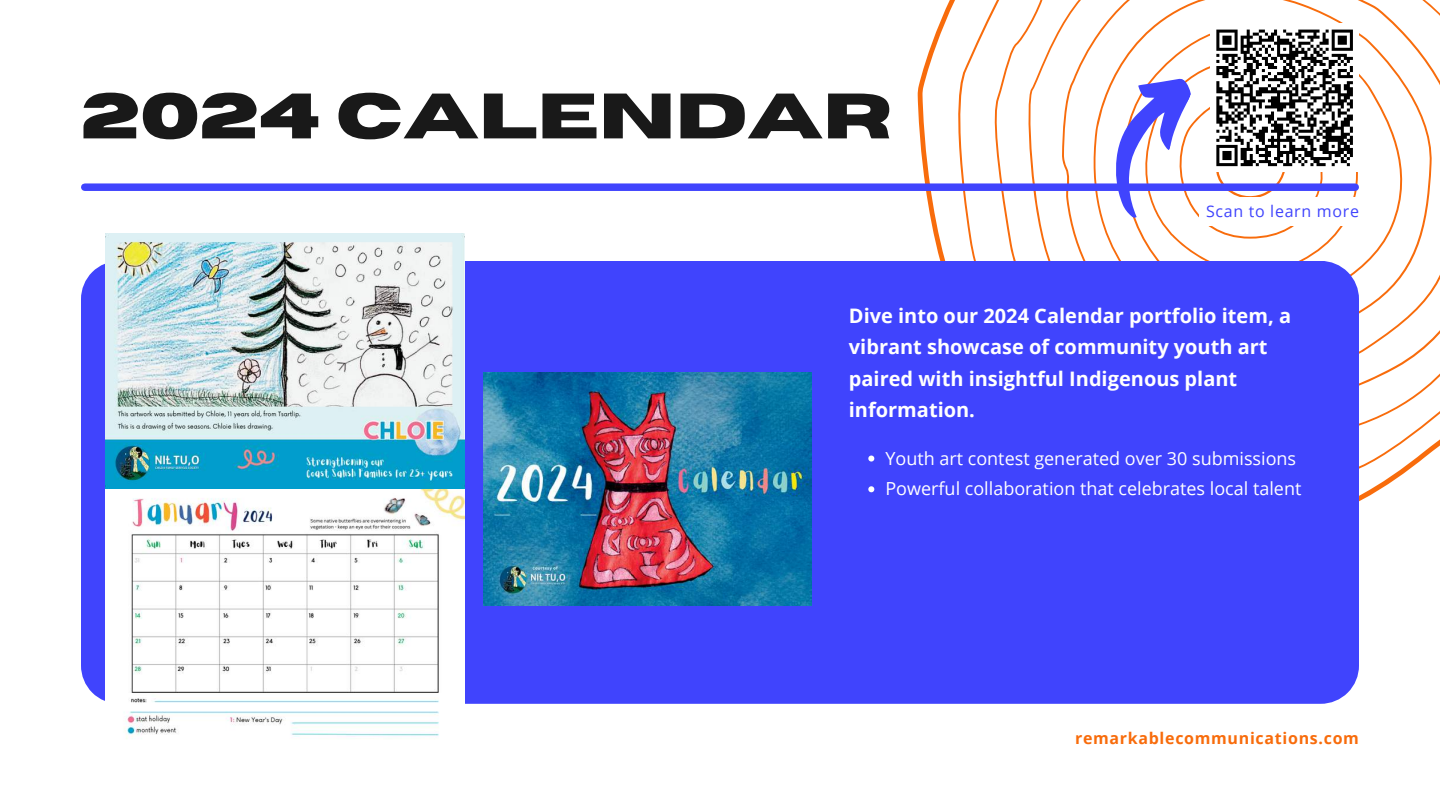
<style>
.page{position:relative;width:1440px;height:810px;background:#fff}
.page>*{position:absolute;margin:0;border:0;box-sizing:border-box;transform-origin:0 0}
.t1{font:700 64px "Horizon";color:#191919}
.t2{font:700 20px/31.5px "Open Sans";color:#fff}
.t3{font:18px/30.8px "Open Sans";color:#fff}
.t4{font:700 16px "Open Sans";letter-spacing:.045em;color:#f86c0c}
.t5{font:16px "Open Sans";letter-spacing:.045em;color:#4044fd}
</style>
<div class="page">
<svg style="left:918px;top:2px;width:471px;height:500px"></svg>
<svg style="left:949px;top:0;width:491px;height:484px"></svg>
<div style="left:85px;top:183px;width:1270px;height:8px;background:#4044fd"></div>
<div style="left:81px;top:261px;width:1278px;height:443px;background:#4044fd"></div>
<img style="left:484px;top:372px;width:328px;height:234px">
<img style="left:105px;top:234px;width:360px;height:505px">
<svg style="left:868px;top:456px;width:6px;height:6px"></svg>
<svg style="left:868px;top:486px;width:6px;height:6px"></svg>
<div style="left:1199px;top:197px;width:166px;height:29px;background:#fff"></div>
<div style="left:1210px;top:24px;width:149px;height:148px;background:#fff"></div>
<svg style="left:1093px;top:28px;width:263px;height:211px"></svg>
<h1 class="t1" style="left:81px;top:85px;width:812px">2024 CALENDAR</h1>
<p class="t5" style="left:1206px;top:200px;width:154px">Scan to learn more</p>
<p class="t2" style="left:849px;top:299px;width:444px">Dive into our 2024 Calendar portfolio item, a vibrant showcase of community youth art paired with insightful Indigenous plant information.</p>
<p class="t3" style="left:885px;top:442px;width:418px">Youth art contest generated over 30 submissions<br>Powerful collaboration that celebrates local talent</p>
<p class="t4" style="left:1075px;top:727px;width:285px">remarkablecommunications.com</p>
</div>
